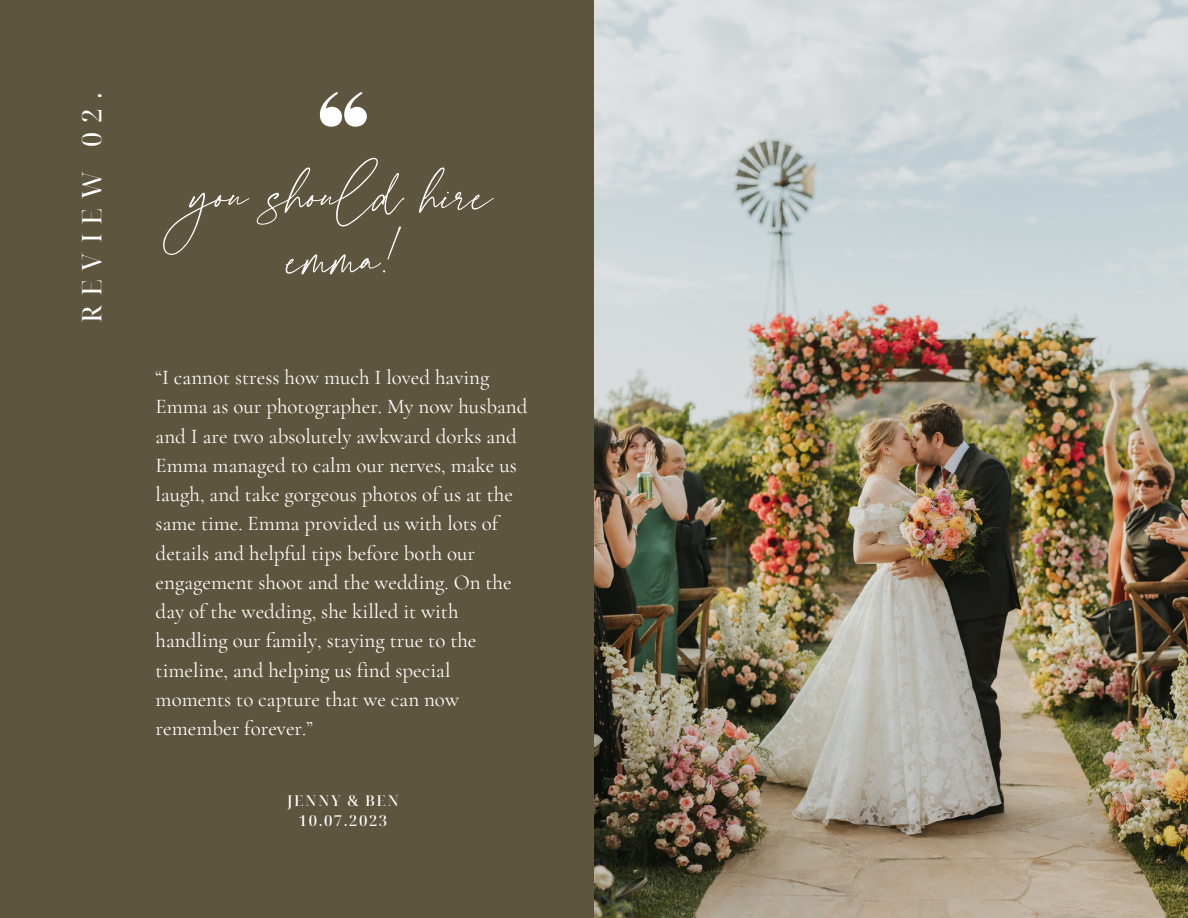
<style>
.page{position:relative;width:1188px;height:918px;background:#5d553e}
.page>*{position:absolute;margin:0;border:0;box-sizing:border-box;transform-origin:0 0}
.t1{font:84px/64.2px "La Luxes Script";letter-spacing:-.01em;color:#fff;text-align:center}
.t2{font:27px "Noto Serif Display";letter-spacing:.33em;color:#fff}
.t3{font:21px/29.2px "Cormorant Garamond";color:#fff}
.t4{font:500 15px "Noto Serif Display";letter-spacing:.1em;color:#fff}
</style>
<div class="page">
<svg style="left:320px;top:92px;width:47px;height:35px"></svg>
<img style="left:594px;top:0;width:594px;height:918px">
<p class="t2" style="left:73px;top:323px;width:233px;rotate:-90deg">REVIEW 02.</p>
<p class="t1" style="left:193px;top:169px;width:301px">you should hire emma!</p>
<p class="t3" style="left:156px;top:363px;width:373px">“I cannot stress how much I loved having Emma as our photographer. My now husband and I are two absolutely awkward dorks and Emma managed to calm our nerves, make us laugh, and take gorgeous photos of us at the same time. Emma provided us with lots of details and helpful tips before both our engagement shoot and the wedding. On the day of the wedding, she killed it with handling our family, staying true to the timeline, and helping us find special moments to capture that we can now remember forever.”</p>
<p class="t4" style="left:287px;top:790px;width:113px">JENNY &amp; BEN</p>
<p class="t4" style="left:299px;top:810px;width:90px">10.07.2023</p>
</div>
